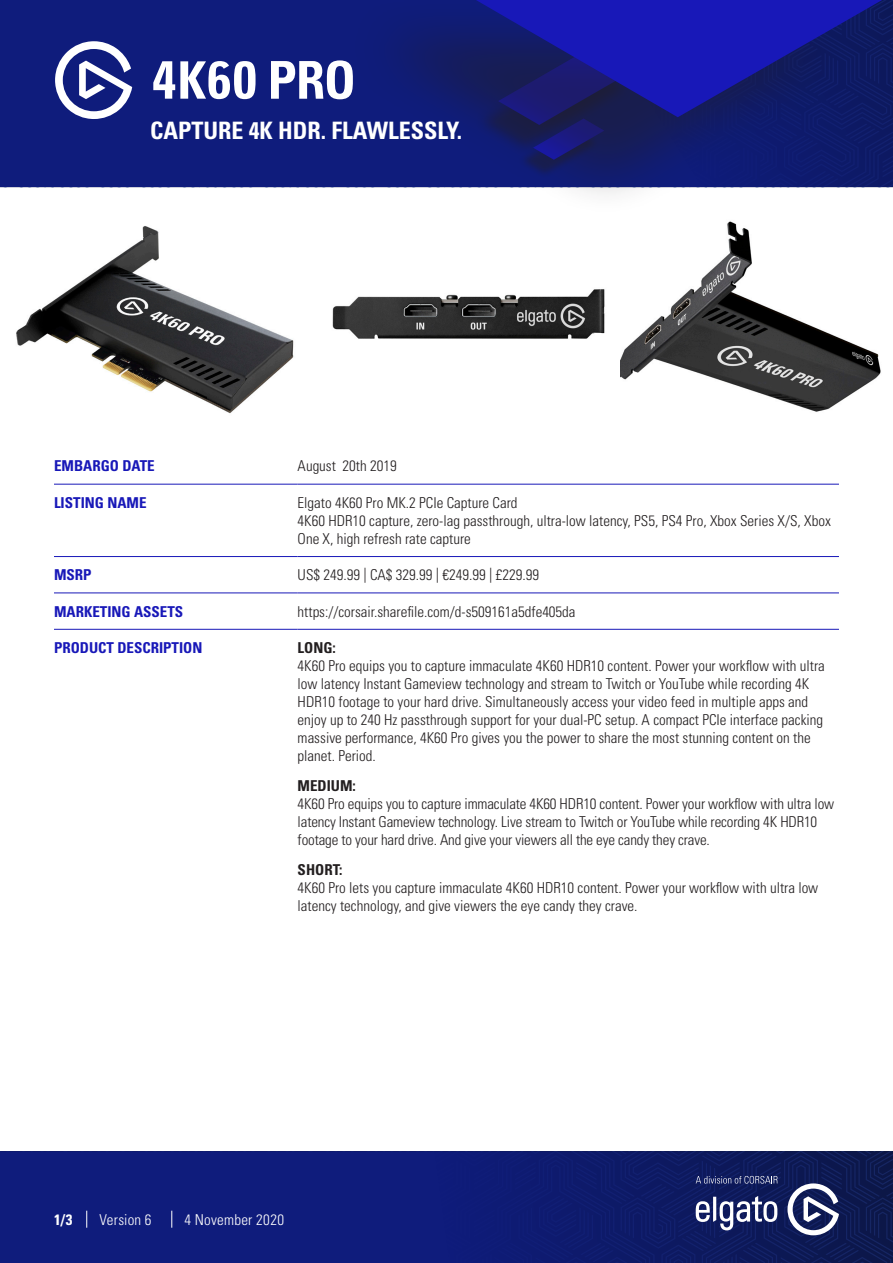
<style>
.page{position:relative;width:893px;height:1263px;background:#fff}
.page>*{position:absolute;margin:0;border:0;box-sizing:border-box;transform-origin:0 0}
.t1{font:700 condensed 24px "Univers LT Std";color:#fff}
.Copy{font:300 condensed 15px/18px "Univers LT Std";color:#231f20}
.Headline_Tabelle{font:700 condensed 15px "Univers LT Std";color:#1818b8}
.Headline_Tabelle-2{font:300 condensed 15px "Univers LT Std";letter-spacing:.015em;color:#fff}
.Headline{font:700 condensed 15px "Univers LT Std";color:#231f20}
.Headline_Tabelle-3{font:700 condensed 15px "Univers LT Std";color:#fff}
</style>
<div class="page">
<svg style="left:0;top:1151px;width:893px;height:112px;background:#0e1b71"></svg>
<svg style="left:696px;top:1176px;width:81px;height:7px"></svg>
<svg style="left:787px;top:1183px;width:52px;height:52px"></svg>
<svg style="left:696px;top:1196px;width:81px;height:34px"></svg>
<div style="left:0;top:0;width:893px;height:187px;background:#0f1c7c"></div>
<div style="left:345px;top:0;width:525px;height:218px;background:#231f20;opacity:.5"></div>
<svg style="left:454px;top:0;width:439px;height:117px;background:#151989"></svg>
<img style="left:595px;top:213px;width:286px;height:199px">
<img style="left:16px;top:226px;width:278px;height:188px">
<img style="left:332px;top:243px;width:287px;height:156px">
<hr style="left:54px;top:484px;width:244px;height:1px;background:#1818b8">
<hr style="left:298px;top:484px;width:541px;height:1px;background:#1818b8">
<hr style="left:54px;top:556px;width:244px;height:1px;background:#1818b8">
<hr style="left:298px;top:556px;width:541px;height:1px;background:#1818b8">
<hr style="left:54px;top:592px;width:244px;height:1px;background:#1818b8">
<hr style="left:298px;top:592px;width:541px;height:1px;background:#1818b8">
<hr style="left:54px;top:629px;width:244px;height:1px;background:#1818b8">
<hr style="left:298px;top:629px;width:541px;height:1px;background:#1818b8">
<svg style="left:86px;top:1211px;width:1px;height:17px"></svg>
<svg style="left:172px;top:1211px;width:1px;height:17px"></svg>
<svg style="left:55px;top:41px;width:77px;height:78px"></svg>
<svg style="left:271px;top:60px;width:82px;height:39px"></svg>
<svg style="left:153px;top:61px;width:103px;height:38px"></svg>
<p class="t1" style="left:150px;top:116px;width:314px">CAPTURE 4K HDR. FLAWLESSLY.</p>
<p class="Headline_Tabelle" style="left:54px;top:457px;width:102px">EMBARGO DATE</p>
<p class="Copy" style="left:298px;top:457px;width:101px">August 20th 2019</p>
<p class="Headline_Tabelle" style="left:54px;top:493px;width:94px">LISTING NAME</p>
<p class="Copy" style="left:298px;top:493px;width:221px">Elgato 4K60 Pro MK.2 PCIe Capture Card</p>
<p class="Copy" style="left:298px;top:511px;width:535px">4K60 HDR10 capture, zero-lag passthrough, ultra-low latency, PS5, PS4 Pro, Xbox Series X/S, Xbox<br>One X, high refresh rate capture</p>
<p class="Headline_Tabelle" style="left:54px;top:566px;width:39px">MSRP</p>
<p class="Copy" style="left:298px;top:566px;width:243px">US$ 249.99 | CA$ 329.99 | €249.99 | £229.99</p>
<p class="Headline_Tabelle" style="left:54px;top:602px;width:131px">MARKETING ASSETS</p>
<p class="Copy" style="left:298px;top:602px;width:279px">https://corsair.sharefile.com/d-s509161a5dfe405da</p>
<p class="Headline_Tabelle" style="left:54px;top:638px;width:150px">PRODUCT DESCRIPTION</p>
<p class="Headline" style="left:298px;top:639px;width:40px">LONG:</p>
<p class="Copy" style="left:298px;top:657px;width:529px">4K60 Pro equips you to capture immaculate 4K60 HDR10 content. Power your workflow with ultra low latency Instant Gameview technology and stream to Twitch or YouTube while recording 4K HDR10 footage to your hard drive. Simultaneously access your video feed in multiple apps and enjoy up to 240 Hz passthrough support for your dual-PC setup. A compact PCIe interface packing massive performance, 4K60 Pro gives you the power to share the most stunning content on the planet. Period.</p>
<p class="Headline" style="left:298px;top:777px;width:60px">MEDIUM:</p>
<p class="Copy" style="left:298px;top:795px;width:538px">4K60 Pro equips you to capture immaculate 4K60 HDR10 content. Power your workflow with ultra low latency Instant Gameview technology. Live stream to Twitch or YouTube while recording 4K HDR10 footage to your hard drive. And give your viewers all the eye candy they crave.</p>
<p class="Headline" style="left:298px;top:861px;width:46px">SHORT:</p>
<p class="Copy" style="left:298px;top:879px;width:522px">4K60 Pro lets you capture immaculate 4K60 HDR10 content. Power your workflow with ultra low latency technology, and give viewers the eye candy they crave.</p>
<p class="Headline_Tabelle-3" style="left:54px;top:1210px;width:20px">1/3</p>
<p class="Headline_Tabelle-2" style="left:99px;top:1210px;width:54px">Version 6</p>
<p class="Headline_Tabelle-2" style="left:185px;top:1210px;width:101px">4 November 2020</p>
</div>
